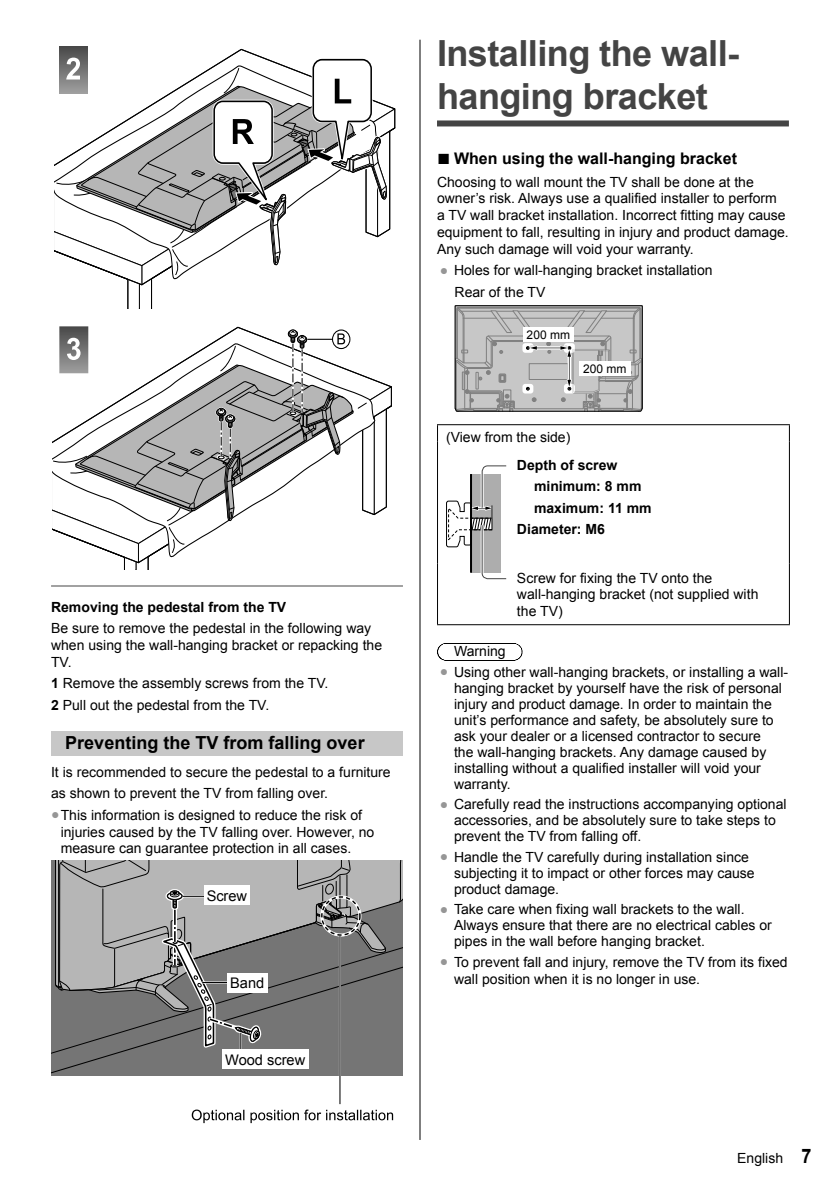
<style>
.page{position:relative;width:840px;height:1191px;background:#fff}
.page>*{position:absolute;margin:0;border:0;box-sizing:border-box;transform-origin:0 0}
.t1{font:700 36px/43.2px "Arial";letter-spacing:-.015em;color:#444}
.t2{font:700 18px "Arial";color:#000}
.t3{font:700 16px "Arial";color:#000}
.t4{font:14.6px "Arial";color:#000}
.t5{font:14px/16px "Arial";color:#000}
.t6{font:700 14px "Arial";color:#000}
.t7{font:12px "Arial";color:#000}
.s1{font-weight:700}
.s2{color:#969696}
.s3{font-size:22px}
.s4{font-weight:700;font-size:20px}
</style>
<div class="page">
<hr style="left:419px;top:40px;width:1px;height:1100px;background:#000">
<div style="left:437px;top:120px;width:351px;height:6px;background:#444"></div>
<svg style="left:445px;top:643px;width:69px;height:1px"></svg>
<svg style="left:437px;top:425px;width:1px;height:17px"></svg>
<svg style="left:788px;top:425px;width:1px;height:17px"></svg>
<hr style="left:437px;top:442px;width:1px;height:122px;background:#000">
<hr style="left:437px;top:564px;width:1px;height:60px;background:#000">
<hr style="left:788px;top:564px;width:1px;height:60px;background:#000">
<hr style="left:437px;top:624px;width:352px;height:1px;background:#000">
<hr style="left:437px;top:424px;width:352px;height:1px;background:#000">
<hr style="left:788px;top:442px;width:1px;height:122px;background:#000">
<svg style="left:454px;top:305px;width:188px;height:107px;background:#b4b4b4"></svg>
<div style="left:523px;top:327px;width:50px;height:15px;background:#fff"></div>
<div style="left:578px;top:361px;width:52px;height:14px;background:#fff"></div>
<svg style="left:446px;top:465px;width:61px;height:115px"></svg>
<hr style="left:51px;top:585px;width:352px;height:1px;background:#444">
<svg style="left:54px;top:46px;width:336px;height:263px"></svg>
<div style="left:59px;top:326px;width:29px;height:47px;background:#494949"></div>
<svg style="left:52px;top:328px;width:335px;height:241px"></svg>
<div style="left:51px;top:731px;width:352px;height:24px;background:#c7c7c7"></div>
<div style="left:51px;top:860px;width:352px;height:215px;background:#757575"></div>
<div style="left:51px;top:940px;width:352px;height:123px;background:#757575"></div>
<svg style="left:55px;top:860px;width:348px;height:194px;background:#8e8e8e"></svg>
<div style="left:320px;top:895px;width:41px;height:41px;border:3px solid #fff;border-radius:50%"></div>
<div style="left:321px;top:896px;width:39px;height:39px;border:1px dashed #000;border-radius:50%"></div>
<hr style="left:183px;top:895px;width:24px;height:2px;background:#000">
<hr style="left:339px;top:936px;width:2px;height:168px;background:#fff">
<hr style="left:339px;top:936px;width:1px;height:168px;background:#000">
<svg style="left:192px;top:1109px;width:201px;height:14px"></svg>
<div style="left:222px;top:1049px;width:86px;height:20px;background:#fff"></div>
<div style="left:204px;top:885px;width:45px;height:20px;background:#fff"></div>
<div style="left:227px;top:972px;width:40px;height:20px;background:#fff"></div>
<p class="t6" style="left:51px;top:599px;width:236px">Removing the pedestal from the TV</p>
<p class="t5" style="left:51px;top:620px;width:332px;line-height:16.8px">Be sure to remove the pedestal in the following way when using the wall-hanging bracket or repacking the<br>TV.</p>
<p class="t5" style="left:51px;top:673px;width:278px;line-height:21.4px"><span class="s1">1</span> Remove the assembly screws from the TV.<br><span class="s1">2</span> Pull out the pedestal from the TV.</p>
<p class="t2" style="left:65px;top:733px;width:301px">Preventing the TV from falling over</p>
<p class="t5" style="left:51px;top:761px;width:341px;line-height:21.4px">It is recommended to secure the pedestal to a furniture as shown to prevent the TV from falling over.</p>
<p class="t5" style="left:61px;top:806px;width:315px;line-height:16.8px;text-indent:-10px"><span class="s2">●</span>This information is designed to reduce the risk of injuries caused by the TV falling over. However, no measure can guarantee protection in all cases.</p>
<p class="t4" style="left:207px;top:887px;width:42px">Screw</p>
<p class="t4" style="left:230px;top:974px;width:36px">Band</p>
<p class="t4" style="left:225px;top:1051px;width:82px">Wood screw</p>
<h1 class="t1" style="left:437px;top:32px;width:303px">Installing the wall&shy;hanging bracket</h1>
<p class="t3" style="left:437px;top:150px;width:301px"><span class="s3">■</span> When using the wall-hanging bracket</p>
<p class="t5" style="left:437px;top:173px;width:353px;line-height:16.8px">Choosing to wall mount the TV shall be done at the owner’s risk. Always use a qualified installer to perform<br>a TV wall bracket installation. Incorrect fitting may cause equipment to fall, resulting in injury and product damage.<br>Any such damage will void your warranty.</p>
<p class="t5" style="left:454px;top:259px;width:259px;line-height:21.6px;text-indent:-15px"><span class="s2">●</span> Holes for wall-hanging bracket installation<br>Rear of the TV</p>
<p class="t7" style="left:526px;top:328px;width:45px">200 mm</p>
<p class="t7" style="left:583px;top:362px;width:45px">200 mm</p>
<p class="t5" style="left:446px;top:429px;width:126px">(View from the side)</p>
<p class="t6" style="left:516px;top:457px;width:102px">Depth of screw</p>
<p class="t6" style="left:533px;top:479px;width:109px">minimum: 8 mm</p>
<p class="t6" style="left:533px;top:500px;width:119px">maximum: 11 mm</p>
<p class="t6" style="left:516px;top:521px;width:89px">Diameter: M6</p>
<p class="t5" style="left:516px;top:569px;width:243px;line-height:16.8px">Screw for fixing the TV onto the wall-hanging bracket (not supplied with the TV)</p>
<p class="t5" style="left:454px;top:643px;width:53px">Warning</p>
<p class="t5" style="left:454px;top:664px;width:335px;text-indent:-14px"><span class="s2">●</span> Using other wall-hanging brackets, or installing a wall&shy;hanging bracket by yourself have the risk of personal injury and product damage. In order to maintain the unit’s performance and safety, be absolutely sure to ask your dealer or a licensed contractor to secure<br>the wall-hanging brackets. Any damage caused by installing without a qualified installer will void your warranty.</p>
<p class="t5" style="left:454px;top:796px;width:334px;text-indent:-14px"><span class="s2">●</span> Carefully read the instructions accompanying optional accessories, and be absolutely sure to take steps to prevent the TV from falling off.</p>
<p class="t5" style="left:454px;top:849px;width:302px;text-indent:-14px"><span class="s2">●</span> Handle the TV carefully during installation since subjecting it to impact or other forces may cause product damage.</p>
<p class="t5" style="left:454px;top:901px;width:319px;text-indent:-14px"><span class="s2">●</span> Take care when fixing wall brackets to the wall.<br>Always ensure that there are no electrical cables or pipes in the wall before hanging bracket.</p>
<p class="t5" style="left:454px;top:953px;width:335px;line-height:16.8px;text-indent:-14px"><span class="s2">●</span> To prevent fall and injury, remove the TV from its fixed wall position when it is no longer in use.</p>
<p class="t5" style="left:736px;top:1150px;width:76px">English <span class="s4">7</span></p>
</div>
